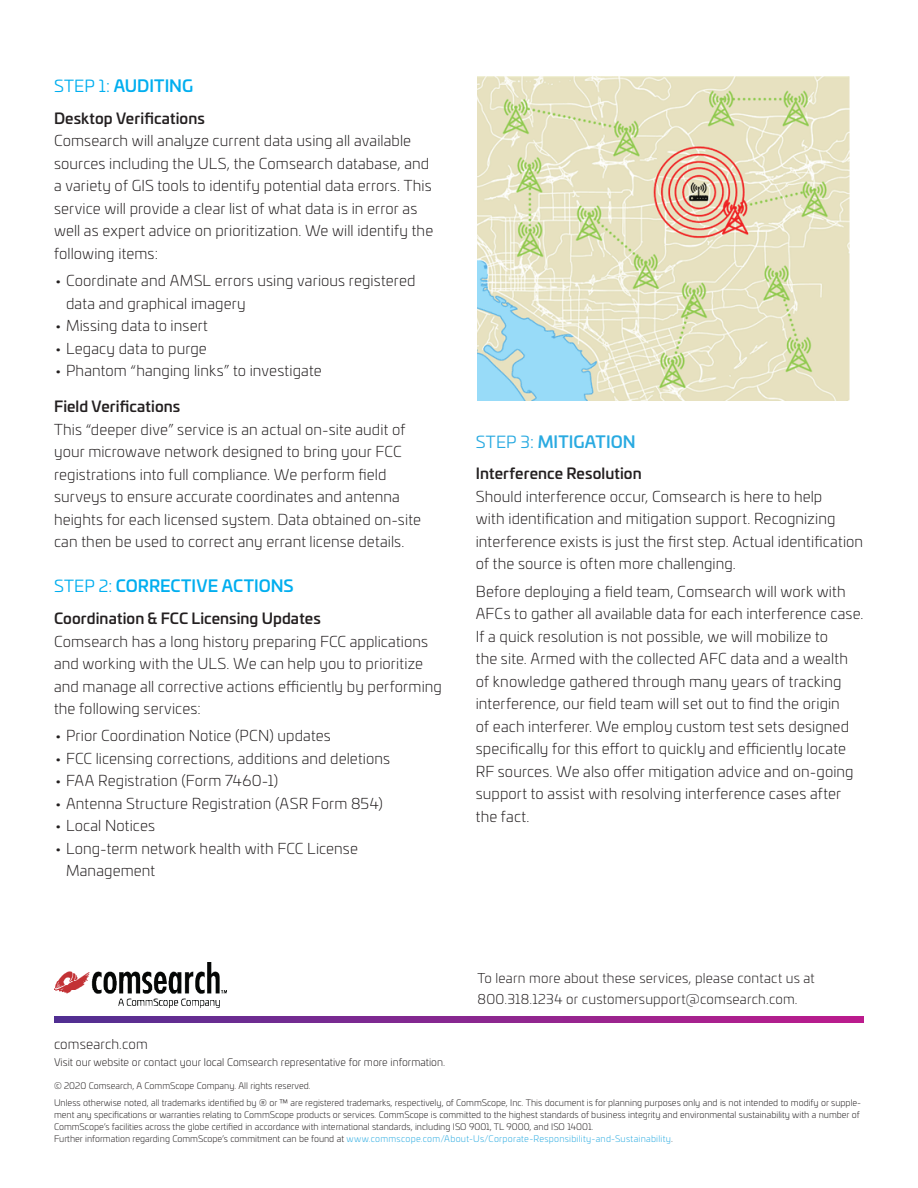
<style>
.page{position:relative;width:918px;height:1188px;background:#fff}
.page>*{position:absolute;margin:0;border:0;box-sizing:border-box;transform-origin:0 0}
.t1{font:500 16.5px "Univia Pro";color:#00aeef}
.t2{font:500 16.5px "Univia Pro";color:#29aae1}
.t3{font:300 15px/22.5px "Univia Pro";letter-spacing:.01em;color:#231f20}
.t4{font:500 15px "Univia Pro";letter-spacing:.005em;color:#231f20}
.t5{font:300 13.5px/21px "Univia Pro";letter-spacing:.015em;color:#231f20}
.t6{font:300 10.5px "Univia Pro";color:#231f20}
.t7{font:300 9px/12px "Univia Pro";color:#231f20}
.s1{font-weight:400}
.s2{color:#29aae1}
</style>
<div class="page">
<svg style="left:54px;top:1016px;width:810px;height:7px;background:#87268f"></svg>
<img style="left:54px;top:962px;width:173px;height:45px">
<img style="left:478px;top:76px;width:372px;height:324px">
<p class="t1" style="left:54px;top:73px;width:141px"><span class="s1">STEP 1:</span> AUDITING</p>
<p class="t4" style="left:54px;top:107px;width:152px">Desktop Verifications</p>
<p class="t3" style="left:54px;top:129px;width:381px">Comsearch will analyze current data using all available sources including the ULS, the Comsearch database, and a variety of GIS tools to identify potential data errors. This service will provide a clear list of what data is in error as well as expert advice on prioritization. We will identify the following items:</p>
<p class="t3" style="left:66px;top:269px;width:351px;text-indent:-12px">• Coordinate and AMSL errors using various registered data and graphical imagery</p>
<p class="t3" style="left:54px;top:314px;width:155px">• Missing data to insert</p>
<p class="t3" style="left:54px;top:336px;width:154px">• Legacy data to purge</p>
<p class="t3" style="left:54px;top:359px;width:269px">• Phantom “hanging links” to investigate</p>
<p class="t4" style="left:54px;top:395px;width:128px">Field Verifications</p>
<p class="t3" style="left:54px;top:417px;width:369px">This “deeper dive” service is an actual on-site audit of your microwave network designed to bring your FCC registrations into full compliance. We perform field surveys to ensure accurate coordinates and antenna heights for each licensed system. Data obtained on-site can then be used to correct any errant license details.</p>
<p class="t1" style="left:54px;top:573px;width:241px"><span class="s1">STEP 2:</span> CORRECTIVE ACTIONS</p>
<p class="t4" style="left:54px;top:607px;width:268px">Coordination &amp; FCC Licensing Updates</p>
<p class="t3" style="left:54px;top:629px;width:389px">Comsearch has a long history preparing FCC applications and working with the ULS. We can help you to prioritize and manage all corrective actions efficiently by performing the following services:</p>
<p class="t3" style="left:54px;top:724px;width:278px">• Prior Coordination Notice (PCN) updates</p>
<p class="t3" style="left:54px;top:746px;width:338px">• FCC licensing corrections, additions and deletions</p>
<p class="t3" style="left:54px;top:769px;width:226px">• FAA Registration (Form 7460-1)</p>
<p class="t3" style="left:54px;top:791px;width:330px">• Antenna Structure Registration (ASR Form 854)</p>
<p class="t3" style="left:54px;top:814px;width:103px">• Local Notices</p>
<p class="t3" style="left:66px;top:836px;width:293px;text-indent:-12px">• Long-term network health with FCC License<br>Management</p>
<p class="t2" style="left:476px;top:429px;width:161px"><span class="s1">STEP 3:</span> MITIGATION</p>
<p class="t4" style="left:476px;top:462px;width:167px">Interference Resolution</p>
<p class="t3" style="left:476px;top:485px;width:389px">Should interference occur, Comsearch is here to help<br>with identification and mitigation support. Recognizing interference exists is just the first step. Actual identification of the source is often more challenging.</p>
<p class="t3" style="left:476px;top:579px;width:389px">Before deploying a field team, Comsearch will work with AFCs to gather all available data for each interference case.<br>If a quick resolution is not possible, we will mobilize to<br>the site. Armed with the collected AFC data and a wealth of knowledge gathered through many years of tracking interference, our field team will set out to find the origin<br>of each interferer. We employ custom test sets designed specifically for this effort to quickly and efficiently locate RF sources. We also offer mitigation advice and on-going support to assist with resolving interference cases after the fact.</p>
<p class="t5" style="left:478px;top:967px;width:339px">To learn more about these services, please contact us at<br>800.318.1234 or customersupport@comsearch.com.</p>
<p class="t5" style="left:54px;top:1033px;width:95px">comsearch.com</p>
<p class="t6" style="left:54px;top:1055px;width:393px">Visit our website or contact your local Comsearch representative for more information.</p>
<p class="t7" style="left:54px;top:1076px;width:809px;line-height:17.4px">© 2020 Comsearch, A CommScope Company. All rights reserved.<br>Unless otherwise noted, all trademarks identified by ® or ™ are registered trademarks, respectively, of CommScope, Inc. This document is for planning purposes only and is not intended to modify or supple-</p>
<p class="t7" style="left:54px;top:1109px;width:807px">ment any specifications or warranties relating to CommScope products or services. CommScope is committed to the highest standards of business integrity and environmental sustainability with a number of<br>CommScope’s facilities across the globe certified in accordance with international standards, including ISO 9001, TL 9000, and ISO 14001.<br>Further information regarding CommScope’s commitment can be found at <span class="s2">www.commscope.com/About-Us/Corporate-Responsibility-and-Sustainability</span>.</p>
</div>
